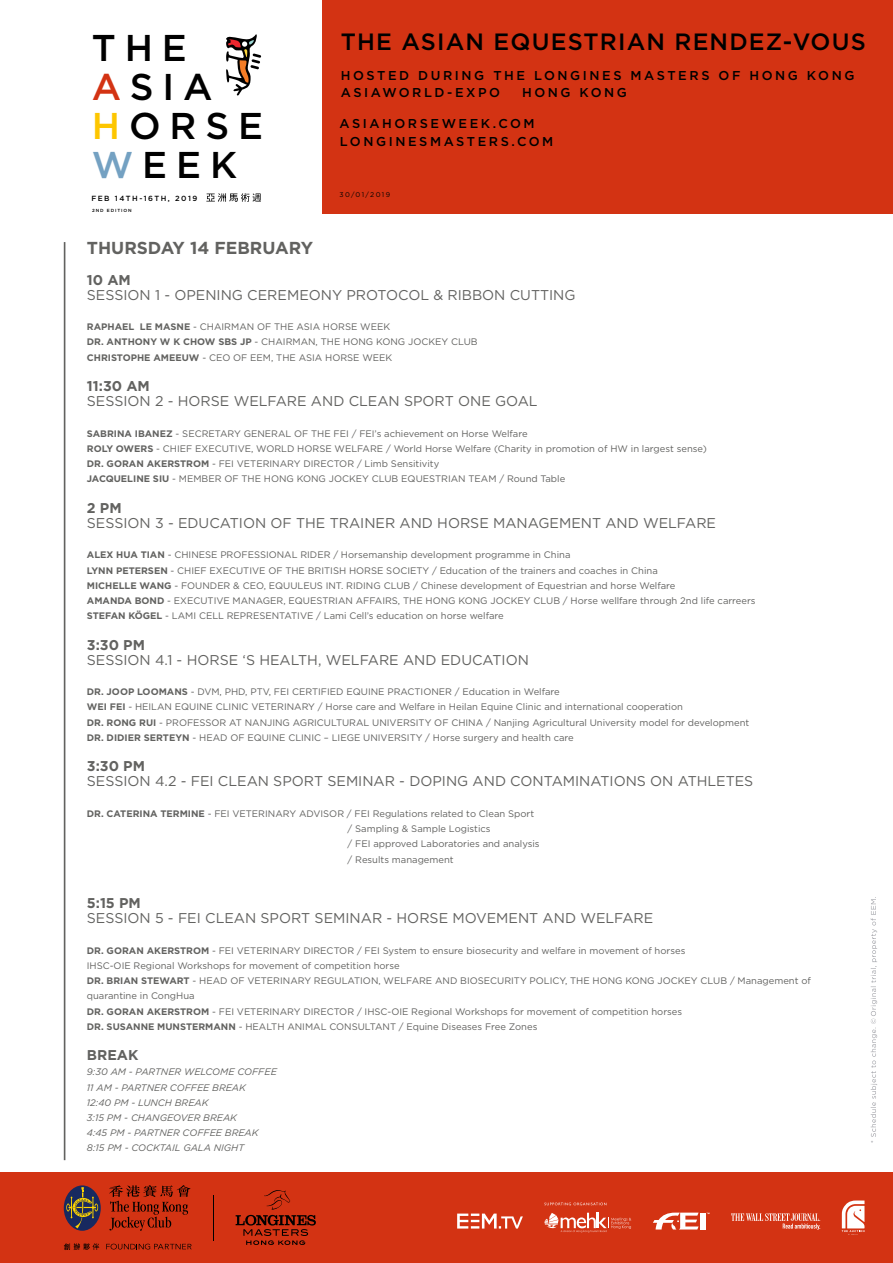
<style>
.page{position:relative;width:893px;height:1263px;background:#fff}
.page>*{position:absolute;margin:0;border:0;box-sizing:border-box;transform-origin:0 0}
.t1{font:500 37.2px/38.7px "Gotham";letter-spacing:.24em;color:#000}
.t2{font:500 23.55px "Gotham";letter-spacing:.05em;color:#000}
.t3{font:700 17.25px "Gotham";color:#626260}
.t4{font:14.1px "Gotham";color:#626260}
.t5{font:700 14.1px "Gotham";color:#626260}
.t6{font:500 12.9px/17.1px "Gotham";letter-spacing:.2em;color:#000}
.t7{font:9.45px/15.1px "Gotham";color:#626260}
.t8{font:italic 9.45px/15.1px "Gotham";color:#626260}
.t9{font:500 7.5px "Gotham";letter-spacing:.2em;color:#000}
.t10{font:6.75px "Gotham";letter-spacing:.2em;color:#000}
.t11{font:500 4.5px "Gotham";letter-spacing:.2em;color:#000}
.s1{color:#d33313}
.s2{color:#fdc600}
.s3{color:#74a1c2}
.s4{font-weight:700}
</style>
<div class="page">
<div style="left:0;top:1172px;width:893px;height:91px;background:#d33313"></div>
<svg style="left:457px;top:1213px;width:66px;height:15px"></svg>
<svg style="left:544px;top:1213px;width:87px;height:19px"></svg>
<svg style="left:544px;top:1202px;width:62px;height:3px"></svg>
<svg style="left:842px;top:1200px;width:23px;height:35px"></svg>
<svg style="left:731px;top:1213px;width:89px;height:17px"></svg>
<div style="left:700px;top:1212px;width:6px;height:17px;background:#fff"></div>
<svg style="left:653px;top:1212px;width:46px;height:17px"></svg>
<hr style="left:64px;top:242px;width:1px;height:918px;background:#626260">
<svg style="left:871px;top:897px;width:6px;height:246px"></svg>
<div style="left:323px;top:0;width:570px;height:214px;background:#d33313"></div>
<svg style="left:226px;top:34px;width:35px;height:62px"></svg>
<svg style="left:206px;top:193px;width:55px;height:9px"></svg>
<svg style="left:236px;top:1190px;width:80px;height:55px"></svg>
<hr style="left:213px;top:1195px;width:1px;height:45px;background:#000">
<svg style="left:106px;top:1244px;width:86px;height:5px"></svg>
<svg style="left:64px;top:1243px;width:35px;height:7px"></svg>
<svg style="left:64px;top:1185px;width:37px;height:46px"></svg>
<svg style="left:66px;top:1187px;width:32px;height:41px"></svg>
<svg style="left:109px;top:1185px;width:82px;height:46px"></svg>
<h1 class="t1" style="left:92px;top:28px;width:173px">THE<br><span class="s1">A</span>SIA<br><span class="s2">H</span>ORSE<br><span class="s3">W</span>EEK</h1>
<p class="t9" style="left:91px;top:194px;width:107px">FEB 14TH-16TH, 2019</p>
<p class="t11" style="left:92px;top:207px;width:41px">2ND EDITION</p>
<h2 class="t2" style="left:341px;top:27px;width:526px">THE ASIAN EQUESTRIAN RENDEZ-VOUS</h2>
<h3 class="t6" style="left:341px;top:67px;width:515px">HOSTED DURING THE LONGINES MASTERS OF HONG KONG<br>ASIAWORLD-EXPO</h3>
<h3 class="t6" style="left:522px;top:84px;width:107px">HONG KONG</h3>
<h3 class="t6" style="left:340px;top:133px;width:215px">LONGINESMASTERS.COM</h3>
<h3 class="t6" style="left:339px;top:115px;width:197px">ASIAHORSEWEEK.COM</h3>
<p class="t10" style="left:339px;top:190px;width:52px">30/01/2019</p>
<h3 class="t3" style="left:87px;top:237px;width:228px">THURSDAY 14 FEBRUARY</h3>
<h3 class="t5" style="left:87px;top:270px;width:46px">10 AM</h3>
<h3 class="t4" style="left:87px;top:286px;width:490px">SESSION 1 - OPENING CEREMEONY PROTOCOL &amp; RIBBON CUTTING</h3>
<p class="t7" style="left:87px;top:319px;width:392px"><span class="s4">RAPHAEL LE MASNE</span> - CHAIRMAN OF THE ASIA HORSE WEEK<br><span class="s4">DR. ANTHONY W K CHOW SBS JP</span> - CHAIRMAN, THE HONG KONG JOCKEY CLUB<br><span class="s4">CHRISTOPHE AMEEUW</span> - CEO OF EEM, THE ASIA HORSE WEEK</p>
<h3 class="t5" style="left:87px;top:377px;width:65px">11:30 AM</h3>
<h3 class="t4" style="left:87px;top:392px;width:452px">SESSION 2 - HORSE WELFARE AND CLEAN SPORT ONE GOAL</h3>
<p class="t7" style="left:87px;top:426px;width:621px"><span class="s4">SABRINA IBANEZ</span> - SECRETARY GENERAL OF THE FEI / FEI’s achievement on Horse Welfare<br><span class="s4">ROLY OWERS</span> - CHIEF EXECUTIVE, WORLD HORSE WELFARE / World Horse Welfare (Charity in promotion of HW in largest sense)<br><span class="s4">DR. GORAN AKERSTROM</span> - FEI VETERINARY DIRECTOR / Limb Sensitivity<br><span class="s4">JACQUELINE SIU</span> - MEMBER OF THE HONG KONG JOCKEY CLUB EQUESTRIAN TEAM / Round Table</p>
<h3 class="t5" style="left:87px;top:498px;width:36px">2 PM</h3>
<h3 class="t4" style="left:87px;top:514px;width:631px">SESSION 3 - EDUCATION OF THE TRAINER AND HORSE MANAGEMENT AND WELFARE</h3>
<p class="t7" style="left:87px;top:547px;width:670px"><span class="s4">ALEX HUA TIAN</span> - CHINESE PROFESSIONAL RIDER / Horsemanship development programme in China<br><span class="s4">LYNN PETERSEN</span> - CHIEF EXECUTIVE OF THE BRITISH HORSE SOCIETY / Education of the trainers and coaches in China<br><span class="s4">MICHELLE WANG</span> - FOUNDER &amp; CEO, EQUULEUS INT. RIDING CLUB / Chinese development of Equestrian and horse Welfare<br><span class="s4">AMANDA BOND</span> - EXECUTIVE MANAGER, EQUESTRIAN AFFAIRS, THE HONG KONG JOCKEY CLUB / Horse wellfare through 2nd life carreers <span class="s4">STEFAN KÖGEL</span> - LAMI CELL REPRESENTATIVE / Lami Cell’s education on horse welfare</p>
<h3 class="t5" style="left:87px;top:635px;width:60px">3:30 PM</h3>
<h3 class="t4" style="left:87px;top:651px;width:444px">SESSION 4.1 - HORSE ‘S HEALTH, WELFARE AND EDUCATION</h3>
<p class="t7" style="left:87px;top:684px;width:664px"><span class="s4">DR. JOOP LOOMANS</span> - DVM, PHD, PTV, FEI CERTIFIED EQUINE PRACTIONER / Education in Welfare<br><span class="s4">WEI FEI</span> - HEILAN EQUINE CLINIC VETERINARY / Horse care and Welfare in Heilan Equine Clinic and international cooperation<br><span class="s4">DR. RONG RUI</span> - PROFESSOR AT NANJING AGRICULTURAL UNIVERSITY OF CHINA / Nanjing Agricultural University model for development <span class="s4">DR. DIDIER SERTEYN</span> - HEAD OF EQUINE CLINIC – LIEGE UNIVERSITY / Horse surgery and health care</p>
<h3 class="t5" style="left:87px;top:757px;width:60px">3:30 PM</h3>
<h3 class="t4" style="left:87px;top:772px;width:668px">SESSION 4.2 - FEI CLEAN SPORT SEMINAR - DOPING AND CONTAMINATIONS ON ATHLETES</h3>
<p class="t7" style="left:348px;top:806px;width:193px;text-indent:-261px"><span class="s4">DR. CATERINA TERMINE</span> - FEI VETERINARY ADVISOR / FEI Regulations related to Clean Sport / Sampling &amp; Sample Logistics<br>/ FEI approved Laboratories and analysis / Results management</p>
<h3 class="t5" style="left:87px;top:894px;width:56px">5:15 PM</h3>
<h3 class="t4" style="left:87px;top:909px;width:568px">SESSION 5 - FEI CLEAN SPORT SEMINAR - HORSE MOVEMENT AND WELFARE</h3>
<p class="t7" style="left:87px;top:943px;width:726px"><span class="s4">DR. GORAN AKERSTROM</span> - FEI VETERINARY DIRECTOR / FEI System to ensure biosecurity and welfare in movement of horses<br>IHSC-OIE Regional Workshops for movement of competition horse<br><span class="s4">DR. BRIAN STEWART</span> - HEAD OF VETERINARY REGULATION, WELFARE AND BIOSECURITY POLICY, THE HONG KONG JOCKEY CLUB / Management of quarantine in CongHua<br><span class="s4">DR. GORAN AKERSTROM</span> - FEI VETERINARY DIRECTOR / IHSC-OIE Regional Workshops for movement of competition horses<br><span class="s4">DR. SUSANNE MUNSTERMANN</span> - HEALTH ANIMAL CONSULTANT / Equine Diseases Free Zones</p>
<h3 class="t5" style="left:87px;top:1046px;width:53px">BREAK</h3>
<p class="t8" style="left:87px;top:1064px;width:191px">9:30 AM - PARTNER WELCOME COFFEE<br>11 AM - PARTNER COFFEE BREAK<br>12:40 PM - LUNCH BREAK<br>3:15 PM - CHANGEOVER BREAK<br>4:45 PM - PARTNER COFFEE BREAK<br>8:15 PM - COCKTAIL GALA NIGHT</p>
</div>
